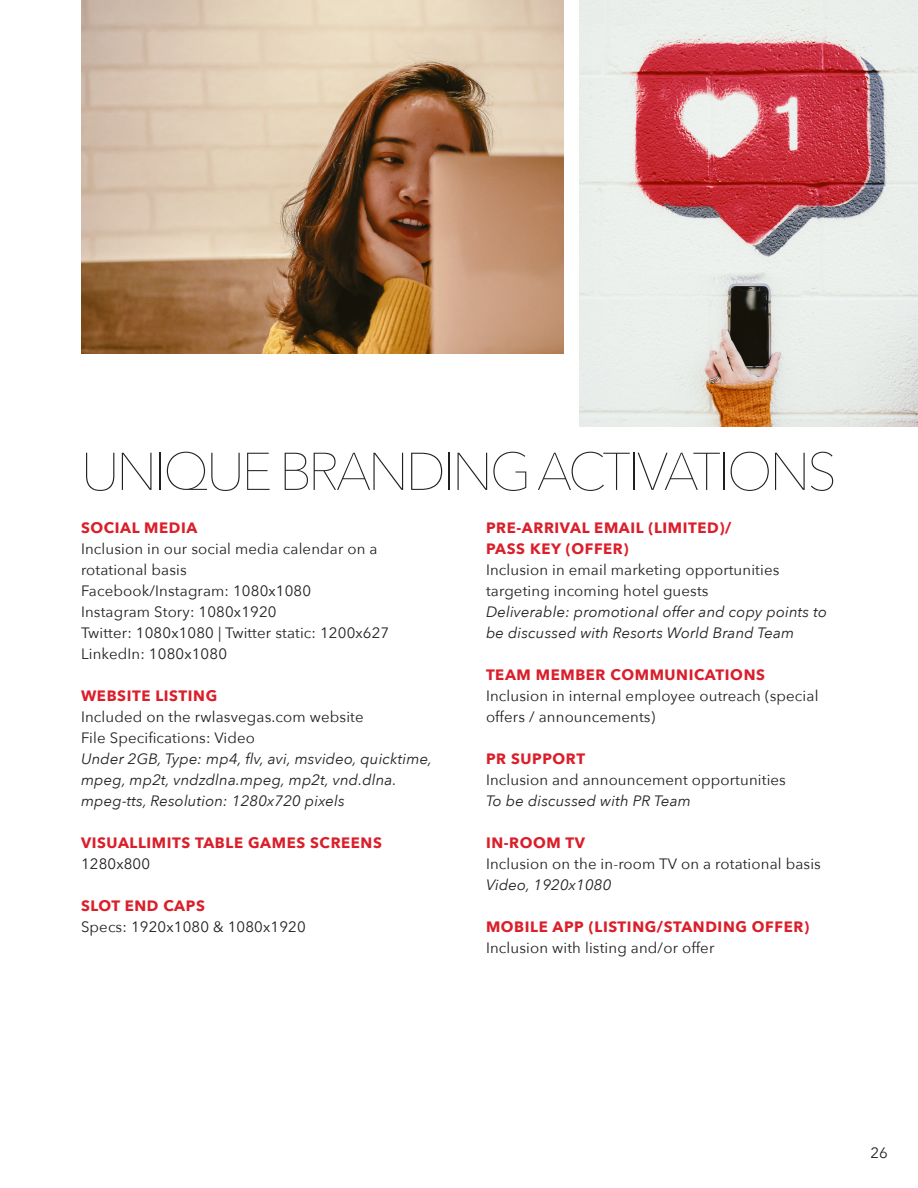
<style>
.page{position:relative;width:918px;height:1188px;background:#fff}
.page>*{position:absolute;margin:0;border:0;box-sizing:border-box;transform-origin:0 0}
.t1{font:200 52.5px "Avenir Next";letter-spacing:-.06em;color:#231f20}
.Body{font:15px/21px "Avenir Next";letter-spacing:.01em;color:#231f20}
.Body-2{font:italic 15px/21px "Avenir Next";letter-spacing:.01em;color:#231f20}
.Body-3{font:700 15px/21px "Avenir Next";letter-spacing:.04em;color:#da1f2b}
.s1{font-style:normal}
.s2{font-style:italic}
.s3{font-weight:400;color:#231f20}
</style>
<div class="page">
<img style="left:579px;top:0;width:339px;height:426px">
<img style="left:81px;top:0;width:483px;height:354px">
<p class="t1" style="left:81px;top:427px;width:757px">UNIQUE BRANDING ACTIVATIONS</p>
<p class="Body-3" style="left:81px;top:517px;width:118px">SOCIAL MEDIA</p>
<p class="Body" style="left:81px;top:538px;width:298px">Inclusion in our social media calendar on a rotational basis</p>
<p class="Body" style="left:81px;top:580px;width:310px">Facebook/Instagram: 1080x1080<br>Instagram Story: 1080x1920<br>Twitter: 1080x1080 | Twitter static: 1200x627<br>LinkedIn: 1080x1080</p>
<p class="Body-3" style="left:81px;top:685px;width:138px">WEBSITE LISTING</p>
<p class="Body" style="left:81px;top:706px;width:284px">Included on the rwlasvegas.com website</p>
<p class="Body-2" style="left:81px;top:727px;width:353px"><span class="s1">File Specifications: Video<br></span>Under 2GB, Type: mp4, flv, avi, msvideo, quicktime, mpeg, mp2t, vndzdlna.mpeg, mp2t, vnd.dlna. mpeg-tts, Resolution: 1280x720 pixels</p>
<p class="Body-3" style="left:81px;top:832px;width:302px">VISUALLIMITS TABLE GAMES SCREENS</p>
<p class="Body" style="left:81px;top:853px;width:71px">1280x800</p>
<p class="Body-3" style="left:81px;top:895px;width:125px">SLOT END CAPS</p>
<p class="Body" style="left:81px;top:916px;width:226px">Specs: 1920x1080 &amp; 1080x1920</p>
<p class="Body-3" style="left:486px;top:517px;width:247px">PRE-ARRIVAL EMAIL (LIMITED)/<br>PASS KEY (OFFER)</p>
<p class="Body-2" style="left:486px;top:559px;width:343px"><span class="s1">Inclusion in email marketing opportunities targeting incoming hotel guests<br></span>Deliverable: promotional offer and copy points to be discussed with Resorts World Brand Team</p>
<p class="Body-3" style="left:486px;top:664px;width:280px">TEAM MEMBER COMMUNICATIONS</p>
<p class="Body" style="left:486px;top:685px;width:334px">Inclusion in internal employee outreach (special offers / announcements)</p>
<p class="Body-3" style="left:486px;top:748px;width:101px">PR SUPPORT</p>
<p class="Body" style="left:486px;top:769px;width:301px">Inclusion and announcement opportunities<br><span class="s2">To be discussed with PR Team</span></p>
<p class="Body-3" style="left:486px;top:832px;width:101px">IN-ROOM TV</p>
<p class="Body" style="left:486px;top:853px;width:336px">Inclusion on the in-room TV on a rotational basis<br><span class="s2">Video, 1920x1080</span></p>
<p class="Body-3" style="left:486px;top:916px;width:325px">MOBILE APP (LISTING/STANDING OFFER)<br><span class="s3">Inclusion with listing and/or offer</span></p>
<p class="Body" style="left:871px;top:1142px;width:19px">26</p>
</div>
